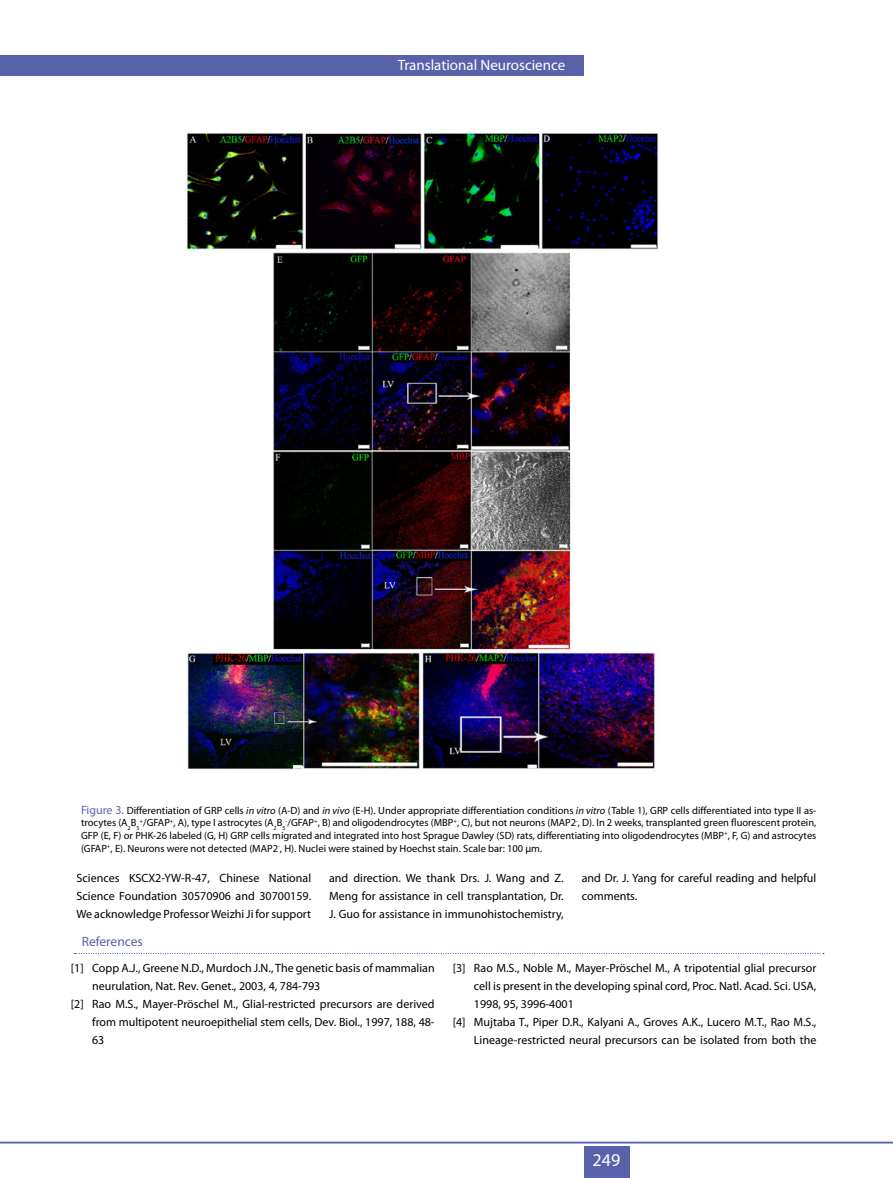
<style>
.page{position:relative;width:893px;height:1178px;background:#fff}
.page>*{position:absolute;margin:0;border:0;box-sizing:border-box;transform-origin:0 0}
.t1{font:18px "Myriad Pro";color:#fff}
.t2{font:15px "Myriad Pro";color:#fff}
.t3{font:13.5px "Myriad Pro";color:#5862aa}
.t4{font:12px/18px "Myriad Pro";color:#000;text-align:justify}
.t5{font:10.5px/12.6px "Myriad Pro";color:#000;text-align:justify}
.s1{font-size:12px;color:#5862aa}
.s2{font-style:italic}
</style>
<div class="page">
<div style="left:584px;top:1146px;width:45px;height:32px;background:#5862aa"></div>
<hr style="left:0;top:1142px;width:893px;height:1px;background:#5862aa">
<img style="left:186px;top:133px;width:473px;height:637px">
<svg style="left:75px;top:953px;width:749px;height:1px"></svg>
<div style="left:0;top:55px;width:584px;height:21px;background:#5862aa"></div>
<p class="t2" style="left:398px;top:56px;width:169px">Translational Neuroscience</p>
<p class="t5" style="left:81px;top:804px;width:737px"><span class="s1">Figure 3.</span> Differentiation of GRP cells <span class="s2">in vitro</span> (A-D) and <span class="s2">in vivo</span> (E-H). Under appropriate differentiation conditions <span class="s2">in vitro</span> (Table 1), GRP cells differentiated into type II as&shy;trocytes (A<sub>2</sub>B<sub>5</sub><sup>+</sup>/GFAP<sup>+</sup>, A), type I astrocytes (A<sub>2</sub>B<sub>5</sub><sup>-</sup>/GFAP<sup>+</sup>, B) and oligodendrocytes (MBP<sup>+</sup>, C), but not neurons (MAP2<sup>-</sup>, D). In 2 weeks, transplanted green fluorescent protein, GFP (E, F) or PHK-26 labeled (G, H) GRP cells migrated and integrated into host Sprague Dawley (SD) rats, differentiating into oligodendrocytes (MBP<sup>+</sup>, F, G) and astrocytes (GFAP<sup>+</sup>, E). Neurons were not detected (MAP2<sup>-</sup>, H). Nuclei were stained by Hoechst stain. Scale bar: 100 μm.</p>
<p class="t4" style="left:77px;top:869px;width:236px">Sciences KSCX2-YW-R-47, Chinese National Science Foundation 30570906 and 30700159.<br>We acknowledge Professor Weizhi Ji for support</p>
<p class="t4" style="left:329px;top:869px;width:236px">and direction. We thank Drs. J. Wang and Z.<br>Meng for assistance in cell transplantation, Dr.<br>J. Guo for assistance in immunohistochemistry,</p>
<p class="t4" style="left:582px;top:869px;width:236px">and Dr. J. Yang for careful reading and helpful comments.</p>
<p class="t3" style="left:82px;top:933px;width:63px">References</p>
<p class="t4" style="left:71px;top:959px;width:365px">[1] Copp A.J., Greene N.D., Murdoch J.N., The genetic basis of mammalian</p>
<p class="t4" style="left:92px;top:977px;width:230px">neurulation, Nat. Rev. Genet., 2003, 4, 784-793</p>
<p class="t4" style="left:71px;top:995px;width:365px">[2] Rao M.S., Mayer-Pröschel M., Glial-restricted precursors are derived</p>
<p class="t4" style="left:92px;top:1013px;width:344px">from multipotent neuroepithelial stem cells, Dev. Biol., 1997, 188, 48-</p>
<p class="t4" style="left:92px;top:1031px;width:14px">63</p>
<p class="t4" style="left:453px;top:959px;width:365px">[3] Rao M.S., Noble M., Mayer-Pröschel M., A tripotential glial precursor</p>
<p class="t4" style="left:474px;top:977px;width:344px">cell is present in the developing spinal cord, Proc. Natl. Acad. Sci. USA,</p>
<p class="t4" style="left:474px;top:995px;width:101px">1998, 95, 3996-4001</p>
<p class="t4" style="left:453px;top:1013px;width:365px">[4] Mujtaba T., Piper D.R., Kalyani A., Groves A.K., Lucero M.T., Rao M.S.,</p>
<p class="t4" style="left:474px;top:1031px;width:344px">Lineage-restricted neural precursors can be isolated from both the</p>
<h1 class="t1" style="left:593px;top:1148px;width:29px">249</h1>
</div>
